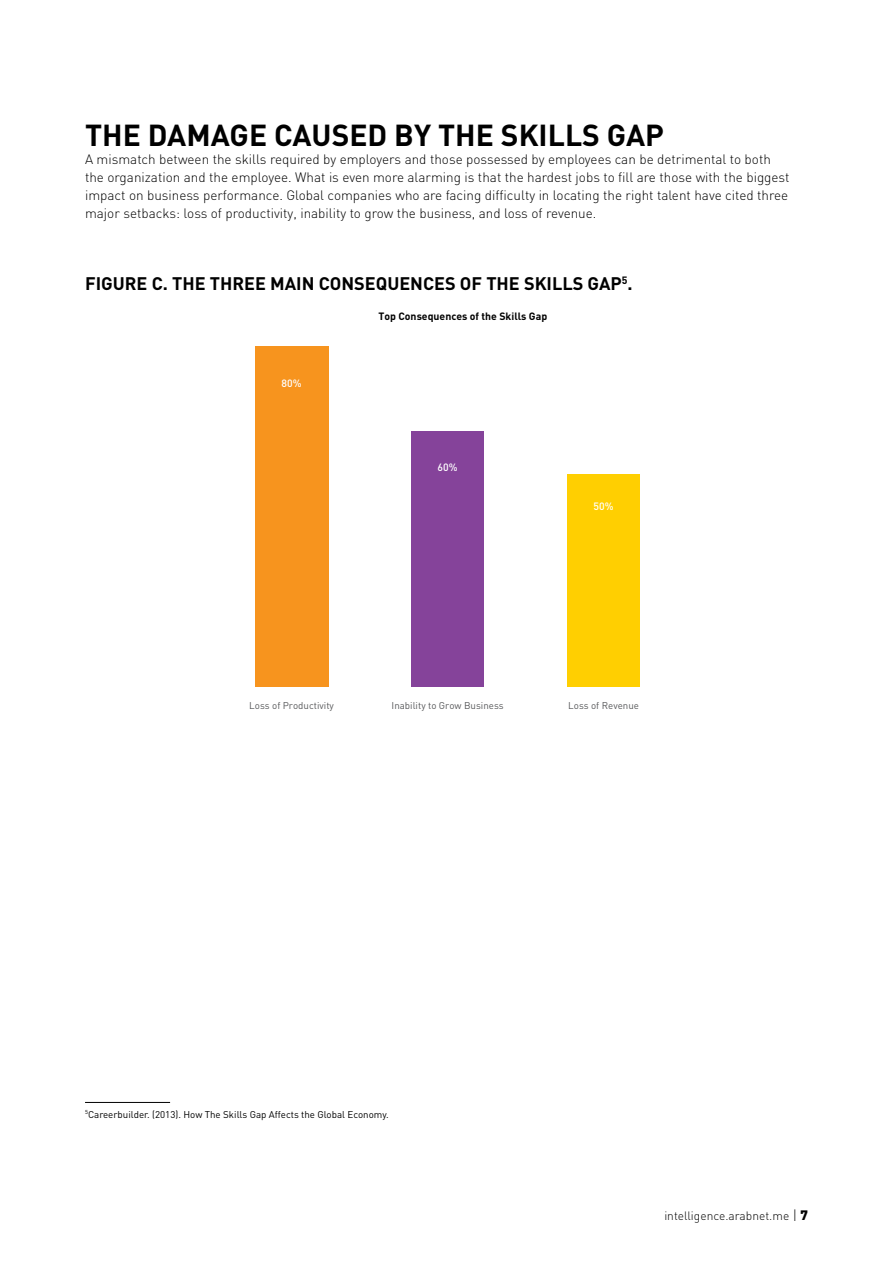
<style>
.page{position:relative;width:893px;height:1263px;background:#fff}
.page>*{position:absolute;margin:0;border:0;box-sizing:border-box;transform-origin:0 0}
.t1{font:700 30px "DIN";color:#000}
.t2{font:700 18px "DIN";color:#000}
.t3{font:300 13.5px/18px "DIN";color:#000}
.t4{font:300 12px "DIN";color:#000}
.t5{font:700 10.5px "DIN";color:#000}
.t6{font:500 10.5px "DIN";color:#fff}
.t7{font:9.75px "DIN";color:#000}
.t8{font:9.75px "DIN";color:#58595b}
.s1{font-size:13.5px}
.s2{font-weight:900;font-size:13.5px}
</style>
<div class="page">
<hr style="left:85px;top:1102px;width:85px;height:1px;background:#000">
<div style="left:255px;top:347px;width:73px;height:340px;background:#f7941e"></div>
<div style="left:411px;top:432px;width:73px;height:255px;background:#85439a"></div>
<div style="left:567px;top:474px;width:73px;height:213px;background:#ffcf01"></div>
<h1 class="t1" style="left:85px;top:115px;width:580px">THE DAMAGE CAUSED BY THE SKILLS GAP</h1>
<p class="t3" style="left:85px;top:150px;width:706px">A mismatch between the skills required by employers and those possessed by employees can be detrimental to both the organization and the employee. What is even more alarming is that the hardest jobs to fill are those with the biggest impact on business performance. Global companies who are facing difficulty in locating the right talent have cited three major setbacks: loss of productivity, inability to grow the business, and loss of revenue.</p>
<h2 class="t2" style="left:85px;top:271px;width:549px">FIGURE C. THE THREE MAIN CONSEQUENCES OF THE SKILLS GAP<sup>5</sup>.</h2>
<p class="t6" style="left:282px;top:377px;width:22px">80%</p>
<p class="t5" style="left:378px;top:309px;width:170px">Top Consequences of the Skills Gap</p>
<p class="t6" style="left:438px;top:460px;width:22px">60%</p>
<p class="t6" style="left:594px;top:500px;width:22px">50%</p>
<p class="t8" style="left:249px;top:700px;width:86px">Loss of Productivity</p>
<p class="t8" style="left:392px;top:700px;width:114px">Inability to Grow Business</p>
<p class="t8" style="left:568px;top:700px;width:72px">Loss of Revenue</p>
<p class="t7" style="left:85px;top:1108px;width:305px"><sup>5</sup>Careerbuilder. (2013). How The Skills Gap Affects the Global Economy.</p>
<p class="t4" style="left:664px;top:1208px;width:145px">intelligence.arabnet.me <span class="s1">|</span> <span class="s2">7</span></p>
</div>
